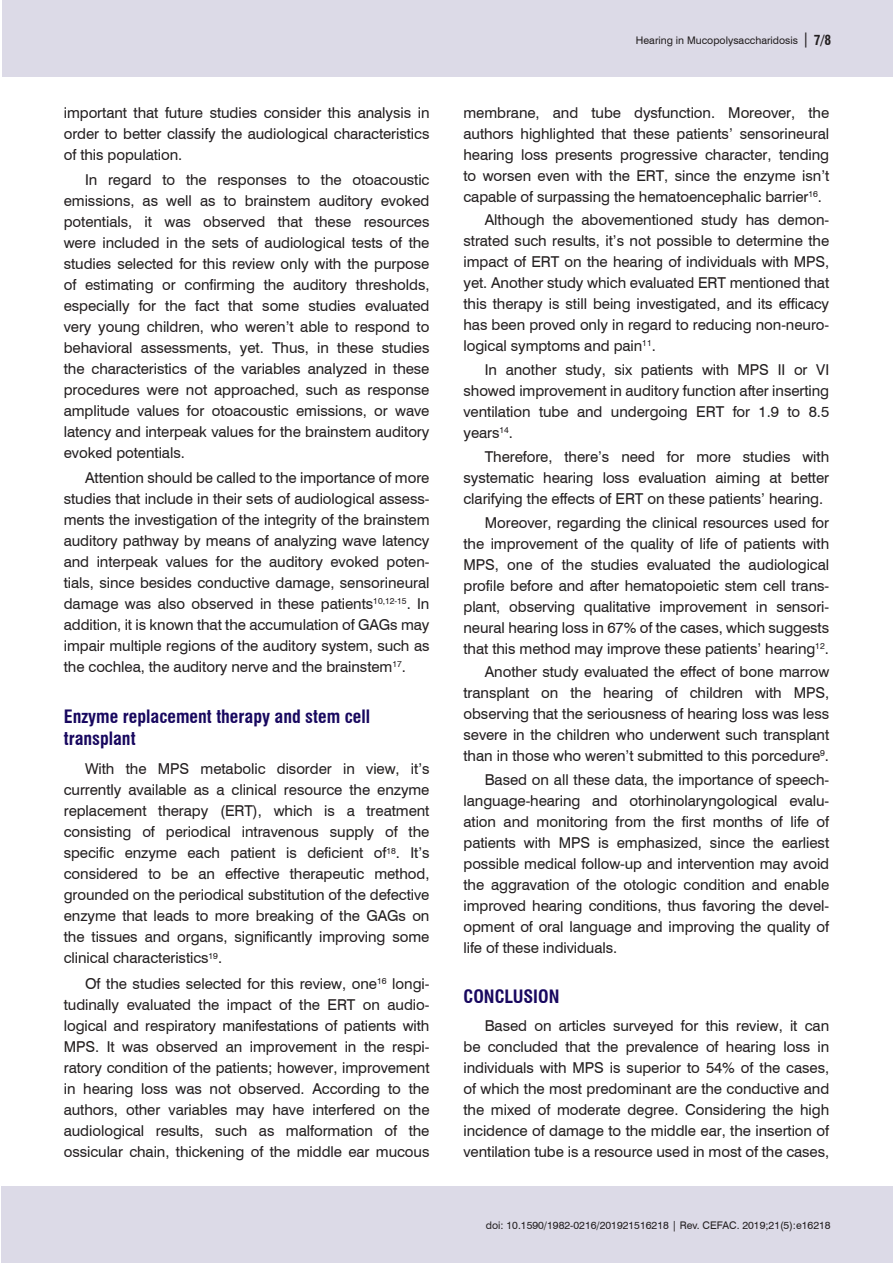
<style>
.page{position:relative;width:893px;height:1263px;background:#fff}
.page>*{position:absolute;margin:0;border:0;box-sizing:border-box;transform-origin:0 0}
.Nivel_2{font:700 condensed 18px/21.6px "Swiss 721 BT";color:#18085f}
.Nivel_1{font:700 condensed 18px "Swiss 721 BT";color:#18085f}
.Corpo_do_texto_INGL{font:15px/21px "Swiss 721 BT";letter-spacing:-.005em;color:#231f20;text-align:justify}
.t1{font:10.5px "Swiss 721 BT";color:#231f20}
.s1{font-size:15px}
.s2{font-weight:700;font-stretch:condensed;font-size:13.5px}
</style>
<div class="page">
<div style="left:1px;top:1186px;width:892px;height:77px;background:#dcdae7"></div>
<div style="left:2px;top:0;width:891px;height:77px;background:#dcdae7"></div>
<p class="Corpo_do_texto_INGL" style="left:64px;top:101px;width:367px">important that future studies consider this analysis in order to better classify the audiological characteristics of this population.</p>
<p class="Corpo_do_texto_INGL" style="left:64px;top:168px;width:367px;text-indent:21px">In regard to the responses to the otoacoustic emissions, as well as to brainstem auditory evoked potentials, it was observed that these resources were included in the sets of audiological tests of the studies selected for this review only with the purpose of estimating or confirming the auditory thresholds, especially for the fact that some studies evaluated very young children, who weren’t able to respond to behavioral assessments, yet. Thus, in these studies the characteristics of the variables analyzed in these procedures were not approached, such as response amplitude values for otoacoustic emissions, or wave latency and interpeak values for the brainstem auditory evoked potentials.</p>
<p class="Corpo_do_texto_INGL" style="left:64px;top:467px;width:367px;text-indent:21px">Attention should be called to the importance of more studies that include in their sets of audiological assess&shy;ments the investigation of the integrity of the brainstem auditory pathway by means of analyzing wave latency and interpeak values for the auditory evoked poten&shy;tials, since besides conductive damage, sensorineural damage was also observed in these patients<sup>10,12-15</sup>. In addition, it is known that the accumulation of GAGs may impair multiple regions of the auditory system, such as the cochlea, the auditory nerve and the brainstem<sup>17</sup>.</p>
<p class="Nivel_2" style="left:64px;top:706px;width:308px">Enzyme replacement therapy and stem cell transplant</p>
<p class="Corpo_do_texto_INGL" style="left:64px;top:758px;width:367px;text-indent:21px">With the MPS metabolic disorder in view, it’s currently available as a clinical resource the enzyme replacement therapy (ERT), which is a treatment consisting of periodical intravenous supply of the specific enzyme each patient is deficient of<sup>18</sup>. It’s considered to be an effective therapeutic method, grounded on the periodical substitution of the defective enzyme that leads to more breaking of the GAGs on the tissues and organs, significantly improving some clinical characteristics<sup>19</sup>.</p>
<p class="Corpo_do_texto_INGL" style="left:64px;top:972px;width:367px;text-indent:21px">Of the studies selected for this review, one<sup>16</sup> longi&shy;tudinally evaluated the impact of the ERT on audio&shy;logical and respiratory manifestations of patients with MPS. It was observed an improvement in the respi&shy;ratory condition of the patients; however, improvement in hearing loss was not observed. According to the authors, other variables may have interfered on the audiological results, such as malformation of the ossicular chain, thickening of the middle ear mucous</p>
<p class="t1" style="left:636px;top:33px;width:197px">Hearing in Mucopolysaccharidosis <span class="s1">|</span> <span class="s2">7/8</span></p>
<p class="Corpo_do_texto_INGL" style="left:463px;top:101px;width:367px">membrane, and tube dysfunction. Moreover, the authors highlighted that these patients’ sensorineural hearing loss presents progressive character, tending to worsen even with the ERT, since the enzyme isn’t capable of surpassing the hematoencephalic barrier<sup>16</sup>.</p>
<p class="Corpo_do_texto_INGL" style="left:463px;top:209px;width:367px;text-indent:21px">Although the abovementioned study has demon&shy;strated such results, it’s not possible to determine the impact of ERT on the hearing of individuals with MPS, yet. Another study which evaluated ERT mentioned that this therapy is still being investigated, and its efficacy has been proved only in regard to reducing non-neuro&shy;logical symptoms and pain<sup>11</sup>.</p>
<p class="Corpo_do_texto_INGL" style="left:463px;top:359px;width:367px;text-indent:21px">In another study, six patients with MPS II or VI showed improvement in auditory function after inserting ventilation tube and undergoing ERT for 1.9 to 8.5 years<sup>14</sup>.</p>
<p class="Corpo_do_texto_INGL" style="left:463px;top:445px;width:367px;text-indent:21px">Therefore, there’s need for more studies with systematic hearing loss evaluation aiming at better clarifying the effects of ERT on these patients’ hearing.</p>
<p class="Corpo_do_texto_INGL" style="left:463px;top:511px;width:367px;text-indent:21px">Moreover, regarding the clinical resources used for the improvement of the quality of life of patients with MPS, one of the studies evaluated the audiological profile before and after hematopoietic stem cell trans&shy;plant, observing qualitative improvement in sensori&shy;neural hearing loss in 67% of the cases, which suggests that this method may improve these patients’ hearing<sup>12</sup>.</p>
<p class="Corpo_do_texto_INGL" style="left:463px;top:661px;width:367px;text-indent:21px">Another study evaluated the effect of bone marrow transplant on the hearing of children with MPS, observing that the seriousness of hearing loss was less severe in the children who underwent such transplant than in those who weren’t submitted to this porcedure<sup>9</sup>.</p>
<p class="Corpo_do_texto_INGL" style="left:463px;top:768px;width:367px;text-indent:21px">Based on all these data, the importance of speech&shy;language-hearing and otorhinolaryngological evalu&shy;ation and monitoring from the first months of life of patients with MPS is emphasized, since the earliest possible medical follow-up and intervention may avoid the aggravation of the otologic condition and enable improved hearing conditions, thus favoring the devel&shy;opment of oral language and improving the quality of life of these individuals.</p>
<p class="Nivel_1" style="left:463px;top:985px;width:97px">CONCLUSION</p>
<p class="Corpo_do_texto_INGL" style="left:463px;top:1014px;width:367px;text-indent:21px">Based on articles surveyed for this review, it can be concluded that the prevalence of hearing loss in individuals with MPS is superior to 54% of the cases, of which the most predominant are the conductive and the mixed of moderate degree. Considering the high incidence of damage to the middle ear, the insertion of ventilation tube is a resource used in most of the cases,</p>
<p class="t1" style="left:486px;top:1218px;width:346px">doi: 10.1590/1982-0216/201921516218 | Rev. CEFAC. 2019;21(5):e16218</p>
</div>
